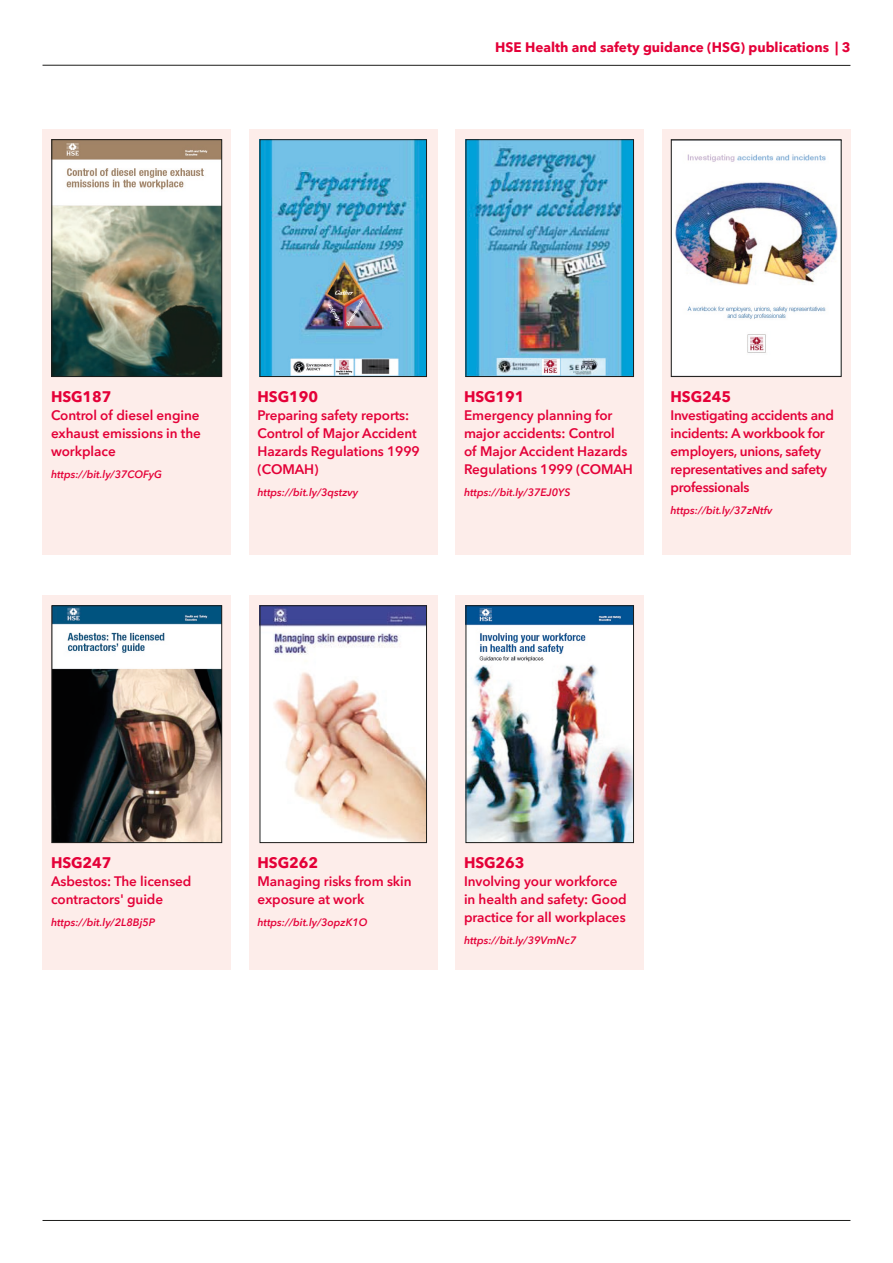
<style>
.page{position:relative;width:893px;height:1263px;background:#fff}
.page>*{position:absolute;margin:0;border:0;box-sizing:border-box;transform-origin:0 0}
.t1{font:700 15px "Avenir Next W1 G";letter-spacing:-.005em;color:#e40138}
.t2{font:600 13.5px/18px "Avenir Next W1 G";letter-spacing:-.005em;color:#e40138}
.t3{font:700 13.5px "Avenir Next W1 G";color:#e40138}
.t4{font:italic 600 10.5px "Avenir Next W1 G";color:#e40138}
</style>
<div class="page">
<hr style="left:43px;top:65px;width:807px;height:1px;background:#1d1d1b">
<hr style="left:43px;top:1220px;width:807px;height:1px;background:#1d1d1b">
<div style="left:43px;top:129px;width:188px;height:425px;background:#fdedea"></div>
<div style="left:43px;top:595px;width:188px;height:374px;background:#fdedea"></div>
<div style="left:249px;top:129px;width:188px;height:425px;background:#fdedea"></div>
<div style="left:249px;top:595px;width:188px;height:374px;background:#fdedea"></div>
<div style="left:455px;top:129px;width:189px;height:425px;background:#fdedea"></div>
<div style="left:455px;top:595px;width:189px;height:374px;background:#fdedea"></div>
<div style="left:662px;top:129px;width:188px;height:425px;background:#fdedea"></div>
<img style="left:54px;top:142px;width:166px;height:233px">
<div style="left:52px;top:140px;width:170px;height:237px;border:1px solid #1d1d1b"></div>
<img style="left:54px;top:608px;width:166px;height:233px">
<div style="left:52px;top:606px;width:170px;height:237px;border:1px solid #1d1d1b"></div>
<img style="left:262px;top:142px;width:163px;height:233px">
<div style="left:260px;top:140px;width:167px;height:237px;border:1px solid #1d1d1b"></div>
<img style="left:262px;top:608px;width:163px;height:233px">
<div style="left:260px;top:606px;width:167px;height:237px;border:1px solid #1d1d1b"></div>
<img style="left:468px;top:142px;width:164px;height:233px">
<div style="left:466px;top:140px;width:168px;height:237px;border:1px solid #1d1d1b"></div>
<img style="left:468px;top:608px;width:164px;height:233px">
<div style="left:466px;top:606px;width:168px;height:237px;border:1px solid #1d1d1b"></div>
<img style="left:673px;top:142px;width:166px;height:233px">
<div style="left:671px;top:140px;width:170px;height:237px;border:1px solid #1d1d1b"></div>
<p class="t3" style="left:495px;top:37px;width:357px">HSE Health and safety guidance (HSG) publications | 3</p>
<p class="t1" style="left:51px;top:384px;width:62px">HSG187</p>
<p class="t2" style="left:51px;top:405px;width:151px;text-align:justify">Control of diesel engine exhaust emissions in the workplace</p>
<p class="t4" style="left:51px;top:466px;width:112px">https://bit.ly/37COFyG</p>
<p class="t1" style="left:257px;top:384px;width:62px">HSG190</p>
<p class="t2" style="left:257px;top:405px;width:164px">Preparing safety reports:<br>Control of Major Accident<br>Hazards Regulations 1999 (COMAH)</p>
<p class="t4" style="left:257px;top:484px;width:102px">https://bit.ly/3qstzvy</p>
<p class="t1" style="left:464px;top:384px;width:62px">HSG191</p>
<p class="t2" style="left:464px;top:405px;width:170px">Emergency planning for major accidents: Control<br>of Major Accident Hazards<br>Regulations 1999 (COMAH</p>
<p class="t4" style="left:464px;top:484px;width:108px">https://bit.ly/37EJ0YS</p>
<p class="t1" style="left:670px;top:384px;width:62px">HSG245</p>
<p class="t2" style="left:670px;top:405px;width:165px">Investigating accidents and incidents: A workbook for employers, unions, safety representatives and safety professionals</p>
<p class="t4" style="left:670px;top:502px;width:104px">https://bit.ly/37zNtfv</p>
<p class="t1" style="left:51px;top:850px;width:62px">HSG247</p>
<p class="t2" style="left:51px;top:871px;width:142px">Asbestos: The licensed contractors' guide</p>
<p class="t4" style="left:51px;top:914px;width:106px">https://bit.ly/2L8Bj5P</p>
<p class="t1" style="left:257px;top:850px;width:62px">HSG262</p>
<p class="t2" style="left:257px;top:871px;width:156px">Managing risks from skin exposure at work</p>
<p class="t4" style="left:257px;top:914px;width:112px">https://bit.ly/3opzK1O</p>
<p class="t1" style="left:464px;top:850px;width:62px">HSG263</p>
<p class="t2" style="left:464px;top:871px;width:164px">Involving your workforce in health and safety: Good practice for all workplaces</p>
<p class="t4" style="left:464px;top:932px;width:114px">https://bit.ly/39VmNc7</p>
</div>
